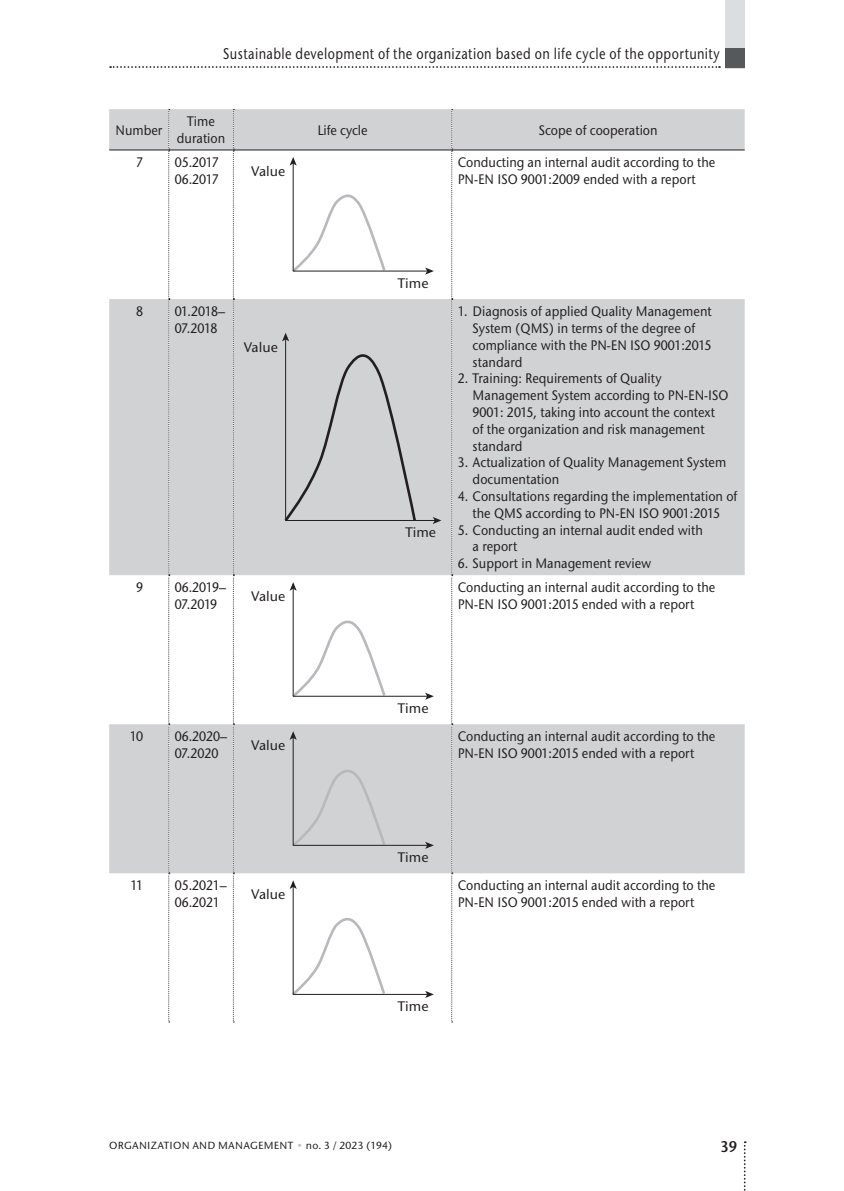
<style>
.page{position:relative;width:844px;height:1191px;background:#fff}
.page>*{position:absolute;margin:0;border:0;box-sizing:border-box;transform-origin:0 0}
.t1{font:500 15.75px "Stone Sans Itc TOT";letter-spacing:.03em;color:#231f20;scale:.8 1}
.t2{font:15.75px "Stone Sans Itc TOT Semi";color:#231f20;scale:.9 1}
.t3{font:500 14px/16.8px "Stone Sans Itc TOT";color:#231f20;scale:.9 1}
.t4{font:500 14px "Stone Sans Itc TOT";color:#231f20}
.t5{font:500 14px/16.8px "Stone Sans Itc TOT";letter-spacing:-.035em;color:#231f20;scale:.9 1}
.t6{font:500 14px/16.8px "Stone Sans Itc TOT";letter-spacing:-.02em;color:#231f20;scale:.9 1}
.t7{font:500 10.5px "Stone Sans Itc TOT";letter-spacing:.02em;color:#231f20}
.s1{color:#bcbdc0}
</style>
<div class="page">
<svg style="left:743px;top:1141px;width:2px;height:50px"></svg>
<svg style="left:110px;top:66px;width:609px;height:2px"></svg>
<div style="left:724px;top:0;width:20px;height:68px;background:#dcdddf"></div>
<div style="left:724px;top:48px;width:20px;height:20px;background:#57585a"></div>
<svg style="left:109px;top:109px;width:635px;height:764px;fill:#d1d2d4"></svg>
<svg style="left:168px;top:109px;width:2px;height:913px;background:#c6c5c6"></svg>
<svg style="left:233px;top:109px;width:1px;height:913px"></svg>
<svg style="left:451px;top:109px;width:1px;height:913px"></svg>
<hr style="left:109px;top:149px;width:60px;height:1px;background:#231f20">
<hr style="left:169px;top:149px;width:64px;height:1px;background:#231f20">
<hr style="left:233px;top:149px;width:218px;height:1px;background:#231f20">
<hr style="left:451px;top:149px;width:293px;height:1px;background:#231f20">
<svg style="left:289px;top:191px;width:98px;height:84px"></svg>
<hr style="left:293px;top:271px;width:134px;height:1px;background:#231f20">
<svg style="left:425px;top:267px;width:9px;height:8px"></svg>
<hr style="left:293px;top:163px;width:1px;height:108px;background:#231f20">
<svg style="left:289px;top:157px;width:8px;height:9px"></svg>
<div style="left:282px;top:348px;width:135px;height:176px;background:#d1d2d4"></div>
<hr style="left:285px;top:520px;width:150px;height:1px;background:#231f20">
<svg style="left:432px;top:517px;width:9px;height:7px"></svg>
<hr style="left:285px;top:339px;width:1px;height:181px;background:#231f20">
<svg style="left:282px;top:333px;width:7px;height:8px"></svg>
<svg style="left:289px;top:617px;width:98px;height:83px"></svg>
<hr style="left:293px;top:696px;width:134px;height:1px;background:#231f20">
<svg style="left:425px;top:692px;width:9px;height:8px"></svg>
<hr style="left:293px;top:588px;width:1px;height:108px;background:#231f20">
<svg style="left:289px;top:582px;width:8px;height:9px"></svg>
<svg style="left:289px;top:766px;width:98px;height:83px;background:#cecfd1"></svg>
<hr style="left:293px;top:845px;width:134px;height:1px;background:#231f20">
<svg style="left:425px;top:841px;width:9px;height:8px"></svg>
<hr style="left:293px;top:737px;width:1px;height:108px;background:#231f20">
<svg style="left:289px;top:731px;width:8px;height:9px"></svg>
<svg style="left:292px;top:914px;width:94px;height:81px"></svg>
<hr style="left:293px;top:994px;width:134px;height:1px;background:#231f20">
<svg style="left:425px;top:991px;width:9px;height:7px"></svg>
<hr style="left:293px;top:886px;width:1px;height:108px;background:#231f20">
<svg style="left:289px;top:880px;width:8px;height:9px"></svg>
<p class="t1" style="left:223px;top:45px;width:622px">Sustainable development of the organization based on life cycle of the opportunity</p>
<p class="t3" style="left:115px;top:122px;width:54px">Number</p>
<p class="t3" style="left:177px;top:113px;width:55px;text-align:center">Time duration</p>
<p class="t3" style="left:317px;top:122px;width:57px">Life cycle</p>
<p class="t3" style="left:538px;top:122px;width:134px">Scope of cooperation</p>
<p class="t3" style="left:136px;top:154px;width:9px">7</p>
<p class="t6" style="left:175px;top:154px;width:50px">05.2017<br>06.2017</p>
<p class="t4" style="left:251px;top:163px;width:36px">Value</p>
<p class="t3" style="left:457px;top:154px;width:287px">Conducting an internal audit according to the<br>PN-EN ISO 9001:2009 ended with a report</p>
<p class="t4" style="left:397px;top:275px;width:32px">Time</p>
<p class="t3" style="left:136px;top:303px;width:9px">8</p>
<p class="t5" style="left:175px;top:303px;width:57px">01.2018–<br>07.2018</p>
<p class="t4" style="left:244px;top:339px;width:36px">Value</p>
<p class="t4" style="left:405px;top:524px;width:32px">Time</p>
<p class="t3" style="left:472px;top:303px;width:267px;text-indent:-15px">1. Diagnosis of applied Quality Management<br>System (QMS) in terms of the degree of compliance with the PN-EN ISO 9001:2015 standard</p>
<p class="t3" style="left:472px;top:370px;width:286px;text-indent:-15px">2. Training: Requirements of Quality Management System according to PN-EN-ISO 9001: 2015, taking into account the context of the organization and risk management standard</p>
<p class="t3" style="left:472px;top:454px;width:283px;text-indent:-15px">3. Actualization of Quality Management System documentation</p>
<p class="t3" style="left:457px;top:488px;width:312px;text-align:center">4. Consultations regarding the implementation of the QMS according to PN-EN ISO 9001:2015</p>
<p class="t3" style="left:472px;top:521px;width:257px;text-indent:-15px">5. Conducting an internal audit ended with a report</p>
<p class="t3" style="left:457px;top:555px;width:217px">6. Support in Management review</p>
<p class="t3" style="left:136px;top:579px;width:9px">9</p>
<p class="t5" style="left:175px;top:579px;width:59px">06.2019–<br>07.2019</p>
<p class="t4" style="left:251px;top:588px;width:36px">Value</p>
<p class="t3" style="left:457px;top:579px;width:287px">Conducting an internal audit according to the<br>PN-EN ISO 9001:2015 ended with a report</p>
<p class="t4" style="left:397px;top:700px;width:32px">Time</p>
<p class="t3" style="left:130px;top:728px;width:16px">10</p>
<p class="t3" style="left:175px;top:728px;width:60px">06.2020–<br>07.2020</p>
<p class="t4" style="left:251px;top:737px;width:36px">Value</p>
<p class="t3" style="left:457px;top:728px;width:287px">Conducting an internal audit according to the<br>PN-EN ISO 9001:2015 ended with a report</p>
<p class="t4" style="left:397px;top:849px;width:32px">Time</p>
<p class="t3" style="left:130px;top:877px;width:16px">11</p>
<p class="t3" style="left:175px;top:877px;width:59px">05.2021–<br>06.2021</p>
<p class="t4" style="left:251px;top:886px;width:36px">Value</p>
<p class="t3" style="left:457px;top:877px;width:287px">Conducting an internal audit according to the<br>PN-EN ISO 9001:2015 ended with a report</p>
<p class="t4" style="left:397px;top:998px;width:32px">Time</p>
<p class="t7" style="left:109px;top:1138px;width:285px">ORGANIZATION AND MANAGEMENT <span class="s1">•</span> no. 3 / 2023 (194)</p>
<p class="t2" style="left:720px;top:1137px;width:20px">39</p>
</div>
